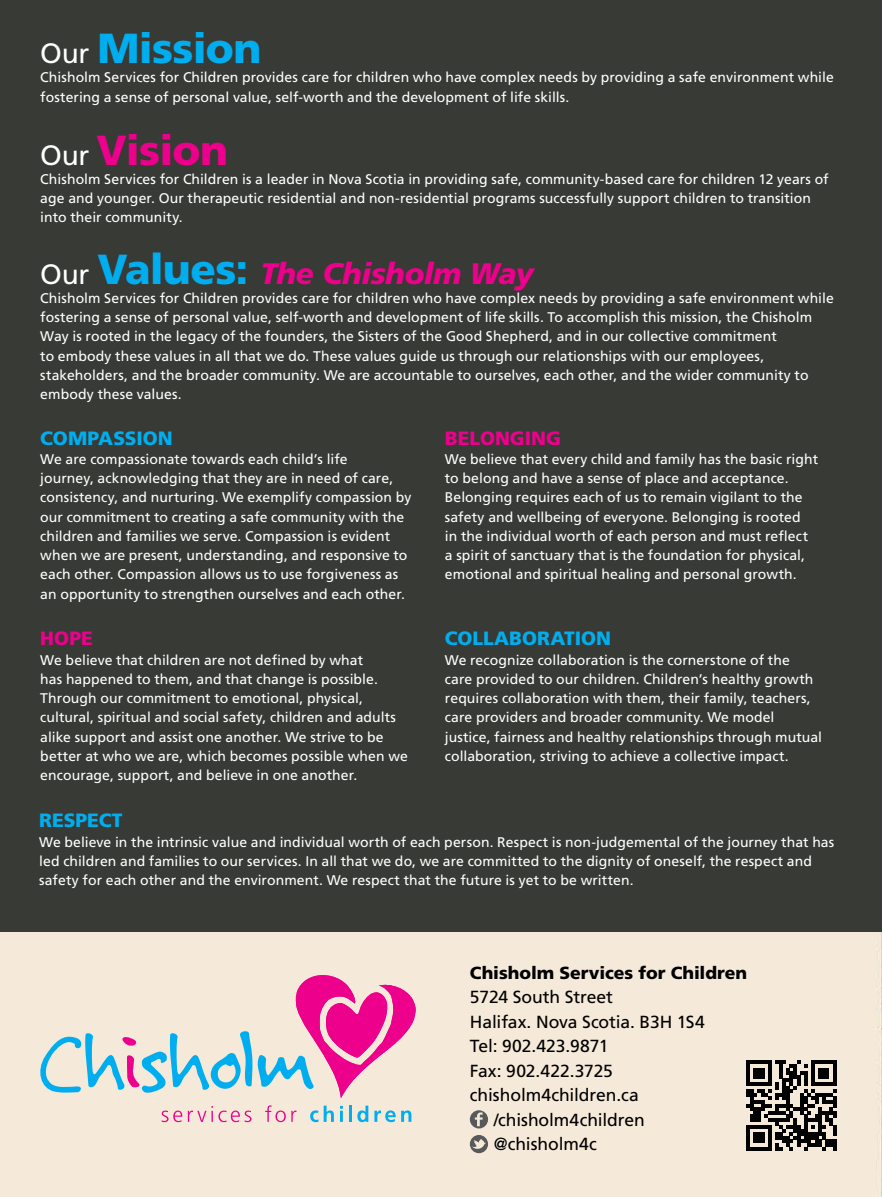
<style>
.page{position:relative;width:882px;height:1197px;background:#fff}
.page>*{position:absolute;margin:0;border:0;box-sizing:border-box;transform-origin:0 0}
.t1{font:900 42px "Frutiger LT Std";letter-spacing:-.015em;color:#00aeef}
.t2{font:900 42px "Frutiger LT Std";letter-spacing:-.02em;color:#ec008c}
.t3{font:italic 900 29.75px "Frutiger LT Std";letter-spacing:-.02em;color:#ec008c}
.t4{font:900 19.25px "Frutiger LT Std";letter-spacing:-.005em;color:#00aeef}
.t5{font:900 19.25px "Frutiger LT Std";letter-spacing:-.005em;color:#ec008c}
.t6{font:17.5px "Frutiger LT Std";letter-spacing:-.005em;color:#000}
.t7{font:900 17.5px "Frutiger LT Std";color:#000}
.t8{font:14px/19.2px "Frutiger LT Std";letter-spacing:.005em;color:#fff}
.s1{font-weight:400;font-size:28px;color:#fff}
.s2{font-weight:400;font-style:normal;font-size:28px;color:#fff}
.s3{font-style:normal;font-size:42px;color:#00aeef}
</style>
<div class="page">
<div style="left:0;top:931px;width:882px;height:266px;background:#f5e9d9"></div>
<div style="left:0;top:0;width:882px;height:931px;background:#383a35"></div>
<svg style="left:36px;top:975px;width:380px;height:123px"></svg>
<svg style="left:162px;top:1111px;width:20px;height:11px"></svg>
<svg style="left:188px;top:1106px;width:64px;height:16px"></svg>
<svg style="left:265px;top:1105px;width:31px;height:17px"></svg>
<svg style="left:310px;top:1106px;width:24px;height:16px"></svg>
<svg style="left:340px;top:1106px;width:3px;height:16px"></svg>
<hr style="left:349px;top:1106px;width:3px;height:16px;background:#00aeef">
<svg style="left:357px;top:1106px;width:11px;height:16px"></svg>
<svg style="left:374px;top:1110px;width:37px;height:12px"></svg>
<svg style="left:747px;top:1061px;width:89px;height:89px"></svg>
<div style="left:470px;top:1135px;width:18px;height:18px;background:#58595b;border-radius:50%"></div>
<svg style="left:472px;top:1139px;width:14px;height:12px"></svg>
<div style="left:470px;top:1110px;width:18px;height:18px;background:#58595b;border-radius:50%"></div>
<svg style="left:475px;top:1112px;width:8px;height:14px"></svg>
<h1 class="t1" style="left:40px;top:23px;width:223px"><span class="s1">Our</span> Mission</h1>
<p class="t8" style="left:40px;top:68px;width:795px">Chisholm Services for Children provides care for children who have complex needs by providing a safe environment while fostering a sense of personal value, self-worth and the development of life skills.</p>
<h1 class="t2" style="left:40px;top:124px;width:189px"><span class="s1">Our</span> Vision</h1>
<p class="t8" style="left:40px;top:169px;width:790px">Chisholm Services for Children is a leader in Nova Scotia in providing safe, community-based care for children 12 years of age and younger. Our therapeutic residential and non-residential programs successfully support children to transition into their community.</p>
<h2 class="t3" style="left:40px;top:255px;width:495px"><span class="s2">Our</span> <span class="s3">Values:</span> The Chisholm Way</h2>
<p class="t8" style="left:40px;top:288px;width:795px">Chisholm Services for Children provides care for children who have complex needs by providing a safe environment while fostering a sense of personal value, self-worth and development of life skills. To accomplish this mission, the Chisholm Way is rooted in the legacy of the founders, the Sisters of the Good Shepherd, and in our collective commitment<br>to embody these values in all that we do. These values guide us through our relationships with our employees, stakeholders, and the broader community. We are accountable to ourselves, each other, and the wider community to embody these values.</p>
<h3 class="t4" style="left:40px;top:426px;width:134px">COMPASSION</h3>
<p class="t8" style="left:40px;top:449px;width:373px">We are compassionate towards each child’s life<br>journey, acknowledging that they are in need of care, consistency, and nurturing. We exemplify compassion by our commitment to creating a safe community with the children and families we serve. Compassion is evident when we are present, understanding, and responsive to each other. Compassion allows us to use forgiveness as an opportunity to strengthen ourselves and each other.</p>
<h3 class="t5" style="left:40px;top:627px;width:54px">HOPE</h3>
<p class="t8" style="left:40px;top:650px;width:369px">We believe that children are not defined by what<br>has happened to them, and that change is possible.<br>Through our commitment to emotional, physical, cultural, spiritual and social safety, children and adults alike support and assist one another. We strive to be better at who we are, which becomes possible when we encourage, support, and believe in one another.</p>
<h3 class="t5" style="left:445px;top:426px;width:118px">BELONGING</h3>
<p class="t8" style="left:445px;top:449px;width:375px">We believe that every child and family has the basic right to belong and have a sense of place and acceptance.<br>Belonging requires each of us to remain vigilant to the safety and wellbeing of everyone. Belonging is rooted<br>in the individual worth of each person and must reflect a spirit of sanctuary that is the foundation for physical, emotional and spiritual healing and personal growth.</p>
<h3 class="t4" style="left:445px;top:627px;width:168px">COLLABORATION</h3>
<p class="t8" style="left:445px;top:650px;width:379px">We recognize collaboration is the cornerstone of the<br>care provided to our children. Children’s healthy growth requires collaboration with them, their family, teachers, care providers and broader community. We model justice, fairness and healthy relationships through mutual collaboration, striving to achieve a collective impact.</p>
<h3 class="t4" style="left:39px;top:809px;width:85px">RESPECT</h3>
<p class="t8" style="left:39px;top:832px;width:797px">We believe in the intrinsic value and individual worth of each person. Respect is non-judgemental of the journey that has led children and families to our services. In all that we do, we are committed to the dignity of oneself, the respect and safety for each other and the environment. We respect that the future is yet to be written.</p>
<p class="t7" style="left:470px;top:962px;width:279px">Chisholm Services for Children</p>
<p class="t6" style="left:470px;top:987px;width:145px">5724 South Street</p>
<p class="t6" style="left:470px;top:1011px;width:236px">Halifax. Nova Scotia. B3H 1S4</p>
<p class="t6" style="left:470px;top:1036px;width:140px">Tel: 902.423.9871</p>
<p class="t6" style="left:470px;top:1060px;width:144px">Fax: 902.422.3725</p>
<p class="t6" style="left:470px;top:1085px;width:170px">chisholm4children.ca</p>
<p class="t6" style="left:494px;top:1109px;width:153px">/chisholm4children</p>
<p class="t6" style="left:494px;top:1134px;width:105px">@chisholm4c</p>
</div>
